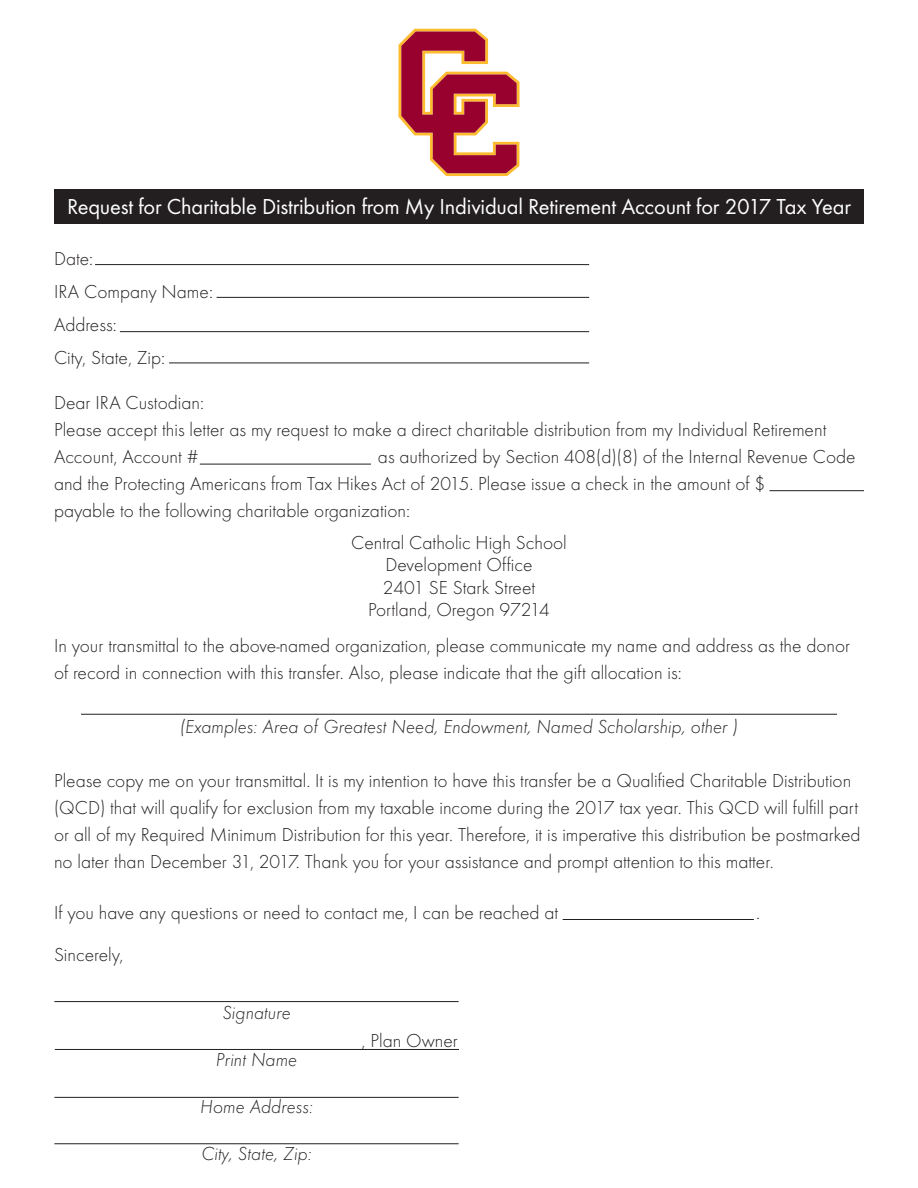
<style>
.page{position:relative;width:918px;height:1188px;background:#fff}
.page>*{position:absolute;margin:0;border:0;box-sizing:border-box;transform-origin:0 0}
.t1{font:22.5px "Futura EFTUOP";letter-spacing:-.01em;color:#fff}
.t2{font:300 19.5px/27px "Futura EFTUOP";color:#231f20}
.t3{font:italic 300 19.5px "Futura EFTUOP";color:#231f20}
</style>
<div class="page">
<div style="left:54px;top:189px;width:810px;height:35px;background:#231f20"></div>
<svg style="left:398px;top:29px;width:122px;height:147px"></svg>
<hr style="left:81px;top:714px;width:756px;height:1px;background:#231f20">
<hr style="left:95px;top:264px;width:494px;height:1px;background:#231f20">
<hr style="left:169px;top:363px;width:420px;height:1px;background:#231f20">
<hr style="left:217px;top:297px;width:372px;height:1px;background:#231f20">
<hr style="left:770px;top:490px;width:94px;height:1px;background:#231f20">
<hr style="left:54px;top:1001px;width:405px;height:1px;background:#231f20">
<hr style="left:55px;top:1049px;width:404px;height:1px;background:#231f20">
<hr style="left:54px;top:1097px;width:405px;height:1px;background:#231f20">
<hr style="left:54px;top:1143px;width:405px;height:1px;background:#231f20">
<hr style="left:200px;top:464px;width:171px;height:1px;background:#231f20">
<hr style="left:563px;top:919px;width:191px;height:1px;background:#231f20">
<hr style="left:120px;top:331px;width:469px;height:1px;background:#231f20">
<p class="t1" style="left:67px;top:192px;width:785px">Request for Charitable Distribution from My Individual Retirement Account for 2017 Tax Year</p>
<p class="t2" style="left:54px;top:243px;width:161px;line-height:33px">Date:<br>IRA Company Name:<br>Address:<br>City, State, Zip:</p>
<p class="t2" style="left:54px;top:390px;width:774px">Dear IRA Custodian:<br>Please accept this letter as my request to make a direct charitable distribution from my Individual Retirement<br>Account, Account #</p>
<p class="t2" style="left:54px;top:444px;width:803px;text-indent:324px">as authorized by Section 408(d)(8) of the Internal Revenue Code and the Protecting Americans from Tax Hikes Act of 2015. Please issue a check in the amount of $<br>payable to the following charitable organization:</p>
<p class="t2" style="left:351px;top:531px;width:217px;line-height:22.5px;text-align:center">Central Catholic High School<br>Development Office<br>2401 SE Stark Street<br>Portland, Oregon 97214</p>
<p class="t2" style="left:54px;top:633px;width:798px">In your transmittal to the above-named organization, please communicate my name and address as the donor of record in connection with this transfer. Also, please indicate that the gift allocation is:</p>
<p class="t3" style="left:180px;top:715px;width:559px">(Examples: Area of Greatest Need, Endowment, Named Scholarship, other )</p>
<p class="t2" style="left:54px;top:768px;width:808px">Please copy me on your transmittal. It is my intention to have this transfer be a Qualified Charitable Distribution (QCD) that will qualify for exclusion from my taxable income during the 2017 tax year. This QCD will fulfill part or all of my Required Minimum Distribution for this year. Therefore, it is imperative this distribution be postmarked no later than December 31, 2017. Thank you for your assistance and prompt attention to this matter.</p>
<p class="t2" style="left:54px;top:899px;width:506px">If you have any questions or need to contact me, I can be reached at</p>
<p class="t2" style="left:756px;top:899px;width:5px">.</p>
<p class="t2" style="left:54px;top:941px;width:71px">Sincerely,</p>
<p class="t3" style="left:222px;top:1001px;width:70px">Signature</p>
<p class="t3" style="left:216px;top:1048px;width:83px">Print Name</p>
<p class="t3" style="left:200px;top:1095px;width:115px">Home Address:</p>
<p class="t3" style="left:201px;top:1141px;width:112px">City, State, Zip:</p>
<p class="t2" style="left:362px;top:1027px;width:98px">, Plan Owner</p>
</div>
